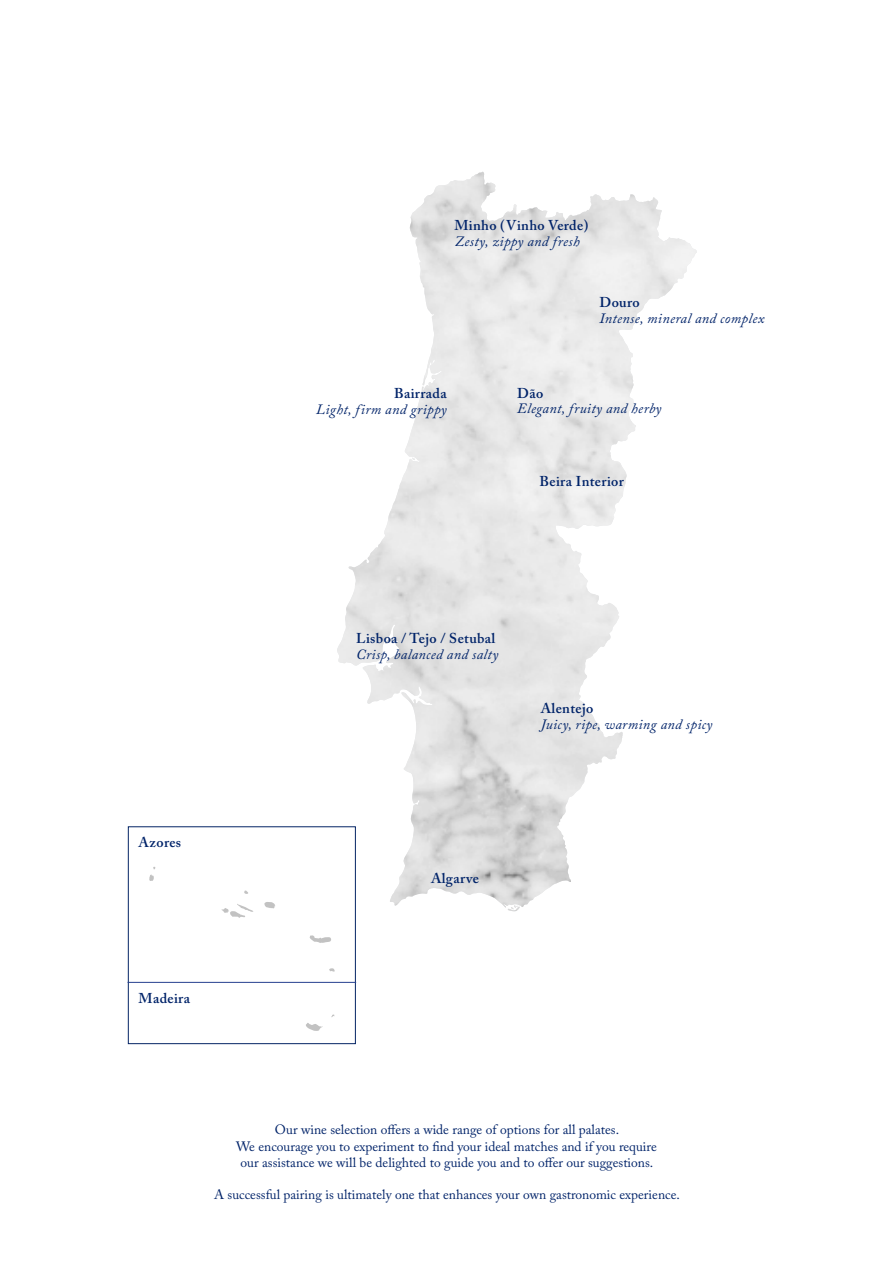
<style>
.page{position:relative;width:893px;height:1263px;background:#fff}
.page>*{position:absolute;margin:0;border:0;box-sizing:border-box;transform-origin:0 0}
.t1{font:italic 14.25px "Adobe Caslon Pro";letter-spacing:.025em;color:#002369}
.t2{font:600 14.25px "Adobe Caslon Pro";letter-spacing:.025em;color:#002369}
.Copy_Centred{font:13.5px/16.2px "Adobe Caslon Pro";color:#002369;text-align:center}
</style>
<div class="page">
<svg style="left:337px;top:171px;width:360px;height:740px"></svg>
<img style="left:410px;top:172px;width:72px;height:214px">
<svg style="left:310px;top:935px;width:21px;height:8px"></svg>
<svg style="left:329px;top:968px;width:6px;height:4px"></svg>
<svg style="left:244px;top:890px;width:4px;height:4px"></svg>
<svg style="left:221px;top:904px;width:32px;height:14px"></svg>
<svg style="left:264px;top:902px;width:11px;height:6px"></svg>
<svg style="left:149px;top:875px;width:5px;height:6px"></svg>
<svg style="left:306px;top:1023px;width:17px;height:8px"></svg>
<div style="left:128px;top:826px;width:228px;height:218px;border:1px solid #042464"></div>
<hr style="left:128px;top:982px;width:228px;height:1px;background:#253f8e">
<p class="t2" style="left:454px;top:217px;width:135px">Minho (Vinho Verde)</p>
<p class="t1" style="left:454px;top:232px;width:127px">Zesty, zippy and fresh</p>
<p class="t2" style="left:599px;top:294px;width:42px">Douro</p>
<p class="t1" style="left:599px;top:310px;width:167px">Intense, mineral and complex</p>
<p class="t2" style="left:394px;top:385px;width:54px">Bairrada</p>
<p class="t1" style="left:316px;top:400px;width:132px">Light, firm and grippy</p>
<p class="t2" style="left:517px;top:385px;width:28px">Dão</p>
<p class="t1" style="left:517px;top:400px;width:146px">Elegant, fruity and herby</p>
<p class="t2" style="left:540px;top:472px;width:86px">Beira Interior</p>
<p class="t2" style="left:139px;top:834px;width:44px">Azores</p>
<p class="t2" style="left:139px;top:990px;width:53px">Madeira</p>
<p class="t2" style="left:356px;top:630px;width:141px">Lisboa / Tejo / Setubal</p>
<p class="t1" style="left:356px;top:645px;width:143px">Crisp, balanced and salty</p>
<p class="t2" style="left:541px;top:700px;width:54px">Alentejo</p>
<p class="t1" style="left:541px;top:716px;width:173px">Juicy, ripe, warming and spicy</p>
<p class="t2" style="left:431px;top:870px;width:49px">Algarve</p>
<p class="Copy_Centred" style="left:275px;top:1121px;width:346px">Our wine selection offers a wide range of options for all palates.</p>
<p class="Copy_Centred" style="left:236px;top:1138px;width:422px">We encourage you to experiment to find your ideal matches and if you require our assistance we will be delighted to guide you and to offer our suggestions.</p>
<p class="Copy_Centred" style="left:214px;top:1186px;width:467px">A successful pairing is ultimately one that enhances your own gastronomic experience.</p>
</div>
